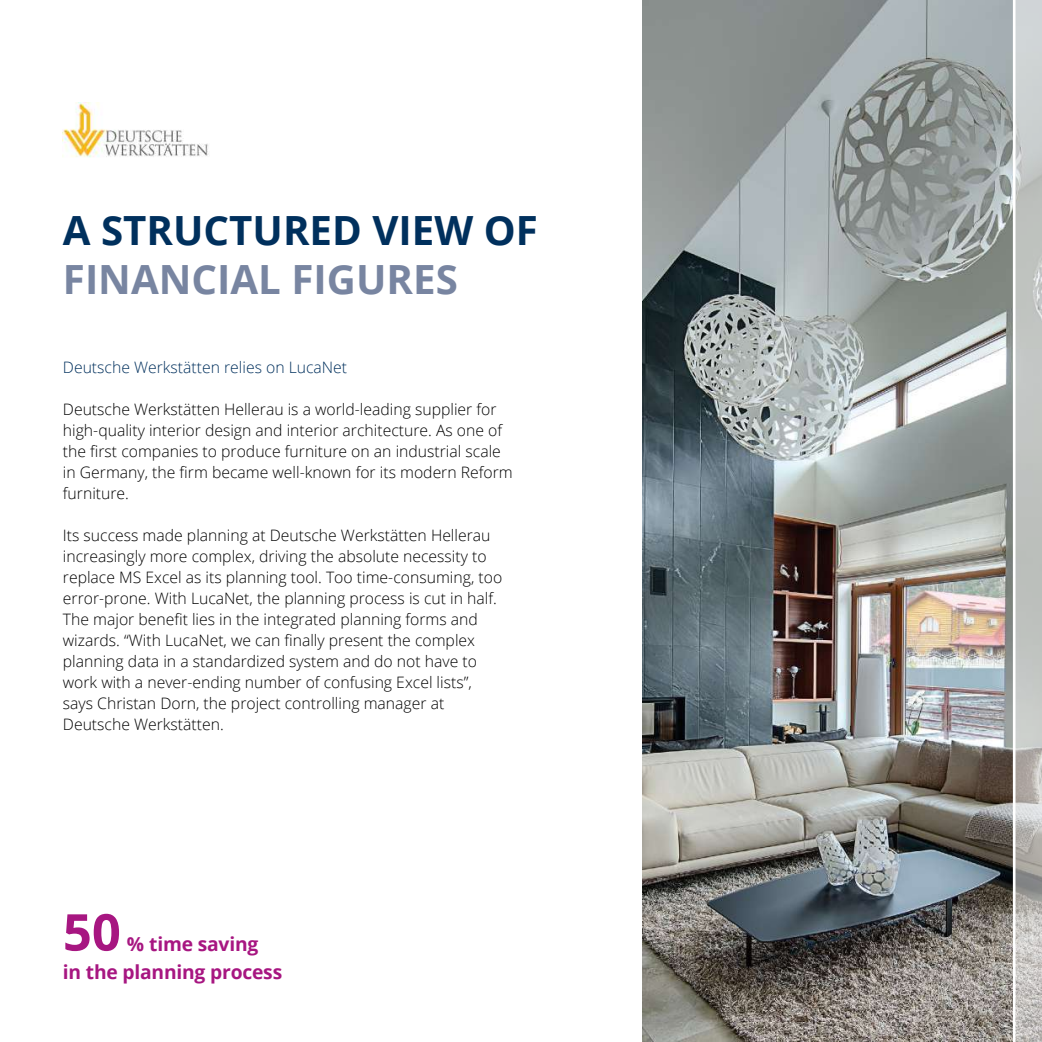
<style>
.page{position:relative;width:1042px;height:1042px;background:#fff}
.page>*{position:absolute;margin:0;border:0;box-sizing:border-box;transform-origin:0 0}
.t1{font:700 50.75px "Open Sans";color:#a71681}
.t2{font:700 40.25px "Open Sans";color:#00305d}
.t3{font:700 40.25px "Open Sans";color:#7885a1}
.t4{font:700 19.25px/28px "Open Sans";letter-spacing:-.01em;color:#a71681}
.t5{font:300 15.75px/21px "Open Sans";color:#000}
.t6{font:300 15.75px "Open Sans";color:#00305d}
</style>
<div class="page">
<img style="left:642px;top:0;width:371px;height:1042px">
<svg style="left:1015px;top:0;width:27px;height:1042px;background:#c2c4c2"></svg>
<img style="left:63px;top:103px;width:146px;height:54px">
<h2 class="t2" style="left:63px;top:202px;width:476px">A STRUCTURED VIEW OF</h2>
<h2 class="t3" style="left:63px;top:251px;width:396px">FINANCIAL FIGURES</h2>
<p class="t6" style="left:63px;top:356px;width:286px">Deutsche Werkstätten relies on LucaNet</p>
<p class="t5" style="left:63px;top:398px;width:451px">Deutsche Werkstätten Hellerau is a world-leading supplier for high-quality interior design and interior architecture. As one of the first companies to produce furniture on an industrial scale in Germany, the firm became well-known for its modern Reform furniture.</p>
<p class="t5" style="left:63px;top:524px;width:441px">Its success made planning at Deutsche Werkstätten Hellerau increasingly more complex, driving the absolute necessity to replace MS Excel as its planning tool. Too time-consuming, too error-prone. With LucaNet, the planning process is cut in half.<br>The major benefit lies in the integrated planning forms and wizards. “With LucaNet, we can finally present the complex planning data in a standardized system and do not have to work with a never-ending number of confusing Excel lists”, says Christan Dorn, the project controlling manager at Deutsche Werkstätten.</p>
<h1 class="t1" style="left:63px;top:896px;width:59px">50</h1>
<p class="t4" style="left:63px;top:929px;width:221px;text-indent:64px">% time saving<br>in the planning process</p>
</div>
